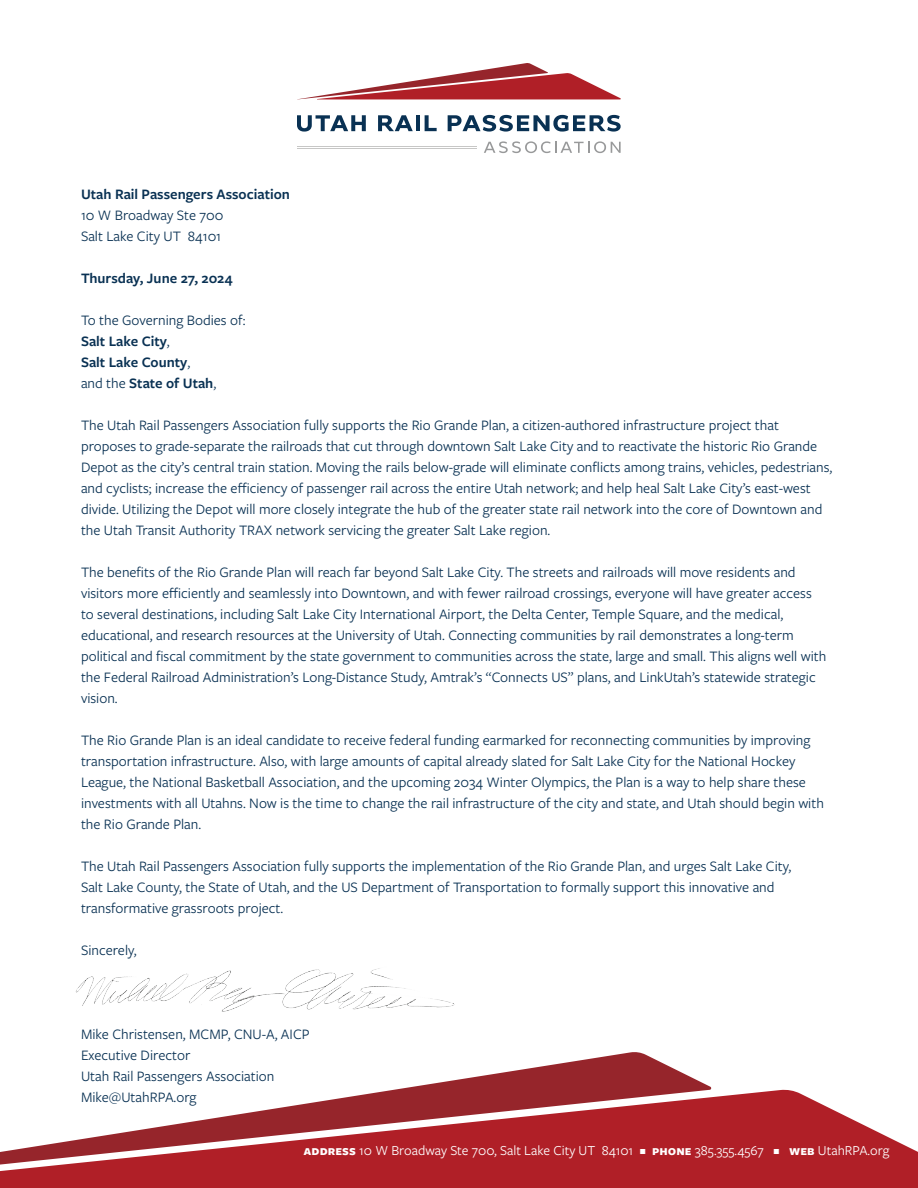
<style>
.page{position:relative;width:918px;height:1188px;background:#fff}
.page>*{position:absolute;margin:0;border:0;box-sizing:border-box;transform-origin:0 0}
.t1{font:15px/21px "Freight Sans Pro";color:#093153}
.t2{font:600 15px/21px "Freight Sans Pro";color:#093153}
.t3{font:14.25px "Freight Sans Pro";color:#fff}
.s1{font-weight:400}
.s2{font-weight:700}
.s3{font-size:12px}
</style>
<div class="page">
<hr style="left:297px;top:146px;width:180px;height:1px;background:#c7c7c6">
<hr style="left:297px;top:148px;width:180px;height:1px;background:#c7c7c6">
<svg style="left:299px;top:63px;width:322px;height:36px"></svg>
<svg style="left:297px;top:115px;width:69px;height:17px"></svg>
<svg style="left:378px;top:115px;width:35px;height:16px"></svg>
<hr style="left:416px;top:115px;width:4px;height:16px;background:#093153">
<svg style="left:425px;top:115px;width:12px;height:16px"></svg>
<svg style="left:448px;top:115px;width:173px;height:17px"></svg>
<svg style="left:484px;top:141px;width:137px;height:12px"></svg>
<svg style="left:399px;top:1052px;width:313px;height:37px;fill:#96252b"></svg>
<svg style="left:0;top:1089px;width:918px;height:99px;fill:#b01f27"></svg>
<img style="left:75px;top:968px;width:380px;height:44px">
<p class="t2" style="left:81px;top:183px;width:211px">Utah Rail Passengers Association</p>
<p class="t1" style="left:81px;top:204px;width:144px">10 W Broadway Ste 700<br>Salt Lake City UT 84101</p>
<p class="t2" style="left:81px;top:267px;width:153px">Thursday, June 27, 2024</p>
<p class="t2" style="left:81px;top:309px;width:166px"><span class="s1">To the Governing Bodies of:<br></span>Salt Lake City<span class="s1">,<br></span>Salt Lake County<span class="s1">,<br>and the</span> State of Utah<span class="s1">,</span></p>
<p class="t1" style="left:81px;top:414px;width:753px">The Utah Rail Passengers Association fully supports the Rio Grande Plan, a citizen-authored infrastructure project that proposes to grade-separate the railroads that cut through downtown Salt Lake City and to reactivate the historic Rio Grande Depot as the city’s central train station. Moving the rails below-grade will eliminate conflicts among trains, vehicles, pedestrians, and cyclists; increase the efficiency of passenger rail across the entire Utah network; and help heal Salt Lake City’s east-west divide. Utilizing the Depot will more closely integrate the hub of the greater state rail network into the core of Downtown and the Utah Transit Authority TRAX network servicing the greater Salt Lake region.</p>
<p class="t1" style="left:81px;top:561px;width:747px">The benefits of the Rio Grande Plan will reach far beyond Salt Lake City. The streets and railroads will move residents and visitors more efficiently and seamlessly into Downtown, and with fewer railroad crossings, everyone will have greater access to several destinations, including Salt Lake City International Airport, the Delta Center, Temple Square, and the medical, educational, and research resources at the University of Utah. Connecting communities by rail demonstrates a long-term political and fiscal commitment by the state government to communities across the state, large and small. This aligns well with the Federal Railroad Administration’s Long-Distance Study, Amtrak’s “Connects US” plans, and LinkUtah’s statewide strategic vision.</p>
<p class="t1" style="left:81px;top:729px;width:744px">The Rio Grande Plan is an ideal candidate to receive federal funding earmarked for reconnecting communities by improving transportation infrastructure. Also, with large amounts of capital already slated for Salt Lake City for the National Hockey League, the National Basketball Association, and the upcoming 2034 Winter Olympics, the Plan is a way to help share these investments with all Utahns. Now is the time to change the rail infrastructure of the city and state, and Utah should begin with the Rio Grande Plan.</p>
<p class="t1" style="left:81px;top:855px;width:712px">The Utah Rail Passengers Association fully supports the implementation of the Rio Grande Plan, and urges Salt Lake City,<br>Salt Lake County, the State of Utah, and the US Department of Transportation to formally support this innovative and transformative grassroots project.</p>
<p class="t1" style="left:81px;top:939px;width:57px">Sincerely,</p>
<p class="t1" style="left:81px;top:1023px;width:230px">Mike Christensen, MCMP, CNU-A, AICP<br>Executive Director<br>Utah Rail Passengers Association<br>Mike@UtahRPA.org</p>
<p class="t3" style="left:304px;top:1141px;width:587px"><span class="s2">address</span> 10 W Broadway Ste 700, Salt Lake City UT 84101 <span class="s3">P</span> <span class="s2">phone</span> 385.355.4567 <span class="s3">P</span> <span class="s2">web</span> UtahRPA.org</p>
</div>
